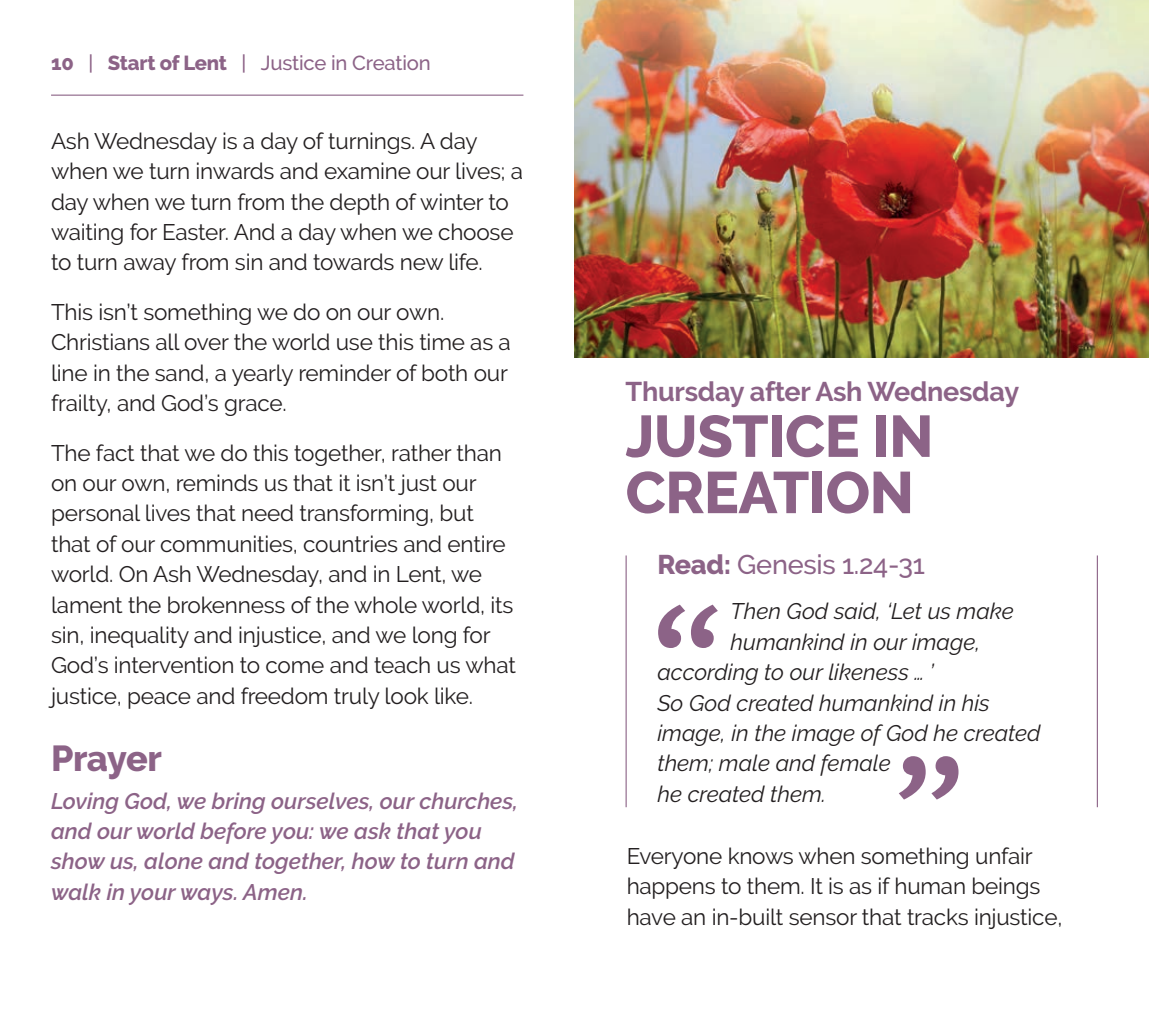
<style>
.page{position:relative;width:1149px;height:1021px;background:#fff}
.page>*{position:absolute;margin:0;border:0;box-sizing:border-box;transform-origin:0 0}
.Body_Copy_Raleway{font:800 58.5px/56.2px "Raleway";letter-spacing:-.01em;color:#8c6387}
.t1{font:800 36px "Raleway";letter-spacing:-.015em;color:#8c6387}
.Body_Copy_Raleway-2{font:700 27px "Raleway";letter-spacing:-.01em;color:#8c6387}
.t2{font:500 27px "Raleway";letter-spacing:-.01em;color:#8c6387}
.Body_Copy_Raleway-3{font:22.5px/30.4px "Raleway";letter-spacing:-.01em;color:#231f20}
.Bible_Passage_Style{font:italic 22.5px/30.4px "Raleway";color:#231f20}
.Prayer_Text{font:italic 600 22.5px/30.4px "Raleway";color:#8c6387}
.t3{font:500 20.25px "Raleway";letter-spacing:-.01em;color:#8c6387}
.s1{font-weight:800}
</style>
<div class="page">
<hr style="left:51px;top:95px;width:472px;height:1px;background:#8c6387">
<img style="left:574px;top:0;width:574px;height:357px">
<hr style="left:625px;top:555px;width:1px;height:252px;background:#8c6387">
<hr style="left:1096px;top:555px;width:1px;height:252px;background:#8c6387">
<svg style="left:658px;top:604px;width:59px;height:44px"></svg>
<svg style="left:899px;top:756px;width:59px;height:43px"></svg>
<p class="t3" style="left:51px;top:51px;width:381px"><span class="s1">10</span> | <span class="s1">Start of Lent</span> | Justice in Creation</p>
<p class="Body_Copy_Raleway-3" style="left:51px;top:126px;width:473px">Ash Wednesday is a day of turnings. A day when we turn inwards and examine our lives; a day when we turn from the depth of winter to waiting for Easter. And a day when we choose to turn away from sin and towards new life.</p>
<p class="Body_Copy_Raleway-3" style="left:51px;top:297px;width:461px">This isn’t something we do on our own.<br>Christians all over the world use this time as a line in the sand, a yearly reminder of both our frailty, and God’s grace.</p>
<p class="Body_Copy_Raleway-3" style="left:51px;top:437px;width:466px">The fact that we do this together, rather than on our own, reminds us that it isn’t just our personal lives that need transforming, but that of our communities, countries and entire world. On Ash Wednesday, and in Lent, we lament the brokenness of the whole world, its sin, inequality and injustice, and we long for God’s intervention to come and teach us what justice, peace and freedom truly look like.</p>
<p class="t1" style="left:51px;top:737px;width:112px">Prayer</p>
<p class="Prayer_Text" style="left:51px;top:785px;width:468px">Loving God, we bring ourselves, our churches, and our world before you: we ask that you show us, alone and together, how to turn and walk in your ways. Amen.</p>
<p class="Body_Copy_Raleway-2" style="left:625px;top:375px;width:395px">Thursday after Ash Wednesday</p>
<p class="Body_Copy_Raleway" style="left:625px;top:408px;width:309px">JUSTICE IN<br>CREATION</p>
<p class="t2" style="left:657px;top:549px;width:269px"><span class="s1">Read:</span> Genesis 1.24-31</p>
<p class="Bible_Passage_Style" style="left:730px;top:596px;width:285px">Then God said, ‘Let us make</p>
<p class="Bible_Passage_Style" style="left:730px;top:626px;width:251px">humankind in our image,</p>
<p class="Bible_Passage_Style" style="left:657px;top:657px;width:278px">according to our likeness … ’</p>
<p class="Bible_Passage_Style" style="left:657px;top:687px;width:334px">So God created humankind in his</p>
<p class="Bible_Passage_Style" style="left:657px;top:717px;width:384px">image, in the image of God he created them; male and female</p>
<p class="Bible_Passage_Style" style="left:657px;top:778px;width:170px">he created them.</p>
<p class="Body_Copy_Raleway-3" style="left:626px;top:840px;width:437px">Everyone knows when something unfair happens to them. It is as if human beings have an in-built sensor that tracks injustice,</p>
</div>
